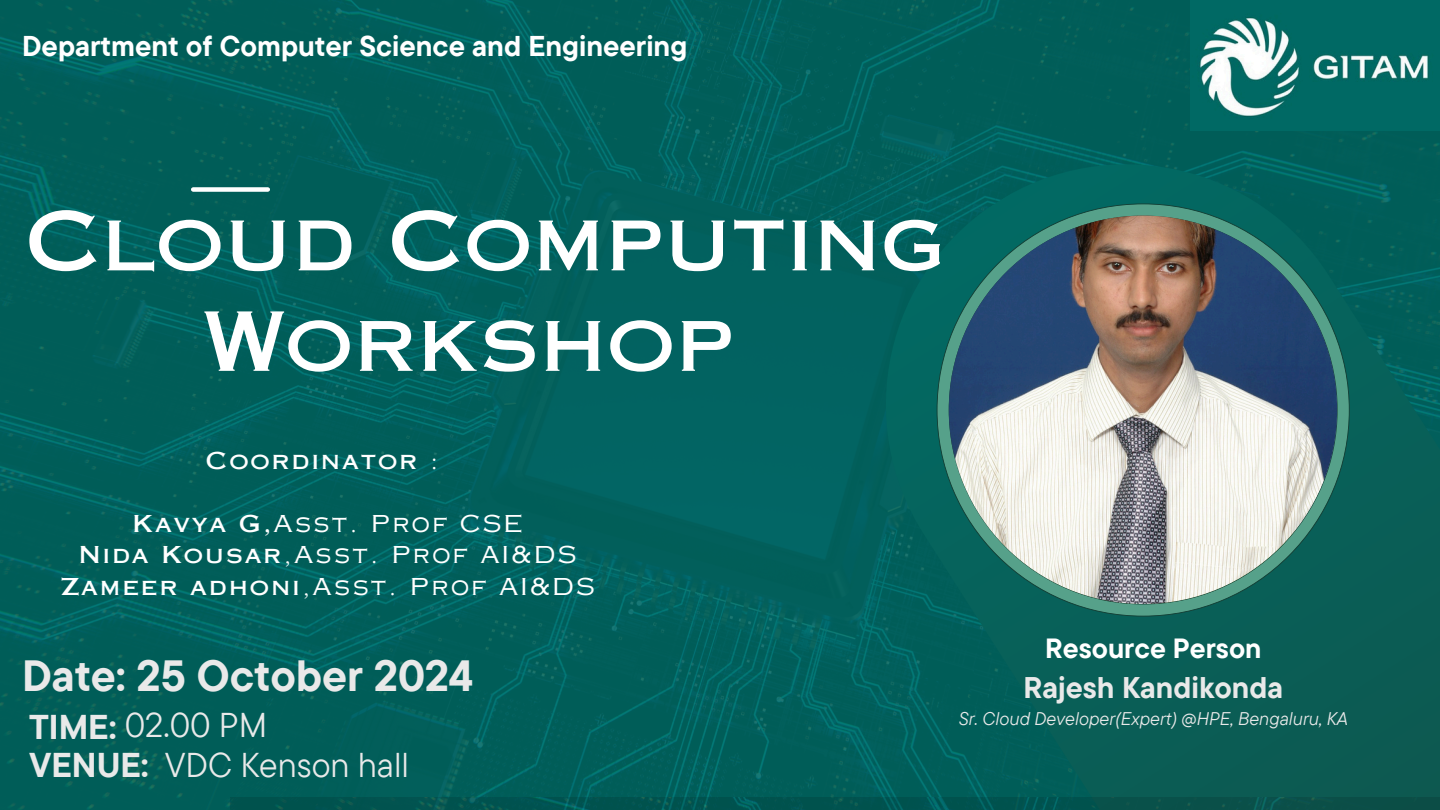
<style>
.page{position:relative;width:1440px;height:810px;background:#fff}
.page>*{position:absolute;margin:0;border:0;box-sizing:border-box;transform-origin:0 0}
.t1{font:81.6px/100.5px "Copperplate Gothic LT Pro 31 AB";color:#fff;text-align:center}
.t2{font:700 43.6px "TT Commons Pro";color:#e9e9e9}
.t3{font:34.3px "TT Commons Pro";color:#e9e9e9}
.t4{font:700 34.3px "TT Commons Pro";color:#e9e9e9}
.t5{font:700 29.8px "TT Commons Pro";color:#e9e9e9}
.t6{font:700 28.5px "TT Commons Pro";color:#fff}
.t7{font:700 27.7px "TT Commons Pro";color:#fff}
.t8{font:23.2px "Copperplate Gothic LT Pro 32 AB";letter-spacing:.08em;color:#fff}
.t9{font:23.2px "Copperplate Gothic LT Pro 31 AB";letter-spacing:.08em;color:#fff}
.t10{font:italic 18.3px "TT Commons Pro";color:#e9e9e9}
.s1{font-family:"Copperplate Gothic LT Pro 32 AB"}
.s2{font-family:"Copperplate Gothic LT Pro 31 AB"}
</style>
<div class="page">
<img style="left:0;top:0;width:1190px;height:810px">
<svg style="left:794px;top:73px;width:646px;height:725px;background:#045f5a"></svg>
<img style="left:1190px;top:0;width:250px;height:130px">
<svg style="left:937px;top:203px;width:413px;height:414px;background:#1b7267"></svg>
<img style="left:949px;top:216px;width:388px;height:388px;border-radius:50%">
<img style="left:192px;top:187px;width:77px;height:4px">
<img style="left:231px;top:798px;width:1209px;height:12px">
<p class="t6" style="left:22px;top:27px;width:667px">Department of Computer Science and Engineering</p>
<p class="t1" style="left:24px;top:202px;width:922px">Cloud Computing<br>Workshop</p>
<p class="t9" style="left:206px;top:452px;width:235px">Coordinator <span class="s1">:</span></p>
<p class="t8" style="left:133px;top:515px;width:392px"><span class="s2">Kavya G,</span>Asst. Prof CSE</p>
<h2 class="t8" style="left:79px;top:547px;width:499px"><span class="s2">Nida Kousar</span>,Asst. Prof AI&amp;DS</h2>
<h4 class="t8" style="left:60px;top:578px;width:537px"><span class="s2">Zameer adhoni</span>,Asst. Prof AI&amp;DS</h4>
<p class="t2" style="left:22px;top:648px;width:453px">Date: 25 October 2024</p>
<p class="t4" style="left:29px;top:704px;width:89px">TIME:</p>
<p class="t4" style="left:29px;top:743px;width:121px">VENUE:</p>
<p class="t3" style="left:125px;top:703px;width:144px">02.00 PM</p>
<h1 class="t3" style="left:165px;top:743px;width:246px">VDC Kenson hall</h1>
<h5 class="t7" style="left:1045px;top:630px;width:218px">Resource Person</h5>
<p class="t5" style="left:1024px;top:669px;width:261px">Rajesh Kandikonda</p>
<p class="t10" style="left:959px;top:707px;width:391px">Sr. Cloud Developer(Expert) @HPE, Bengaluru, KA</p>
</div>
